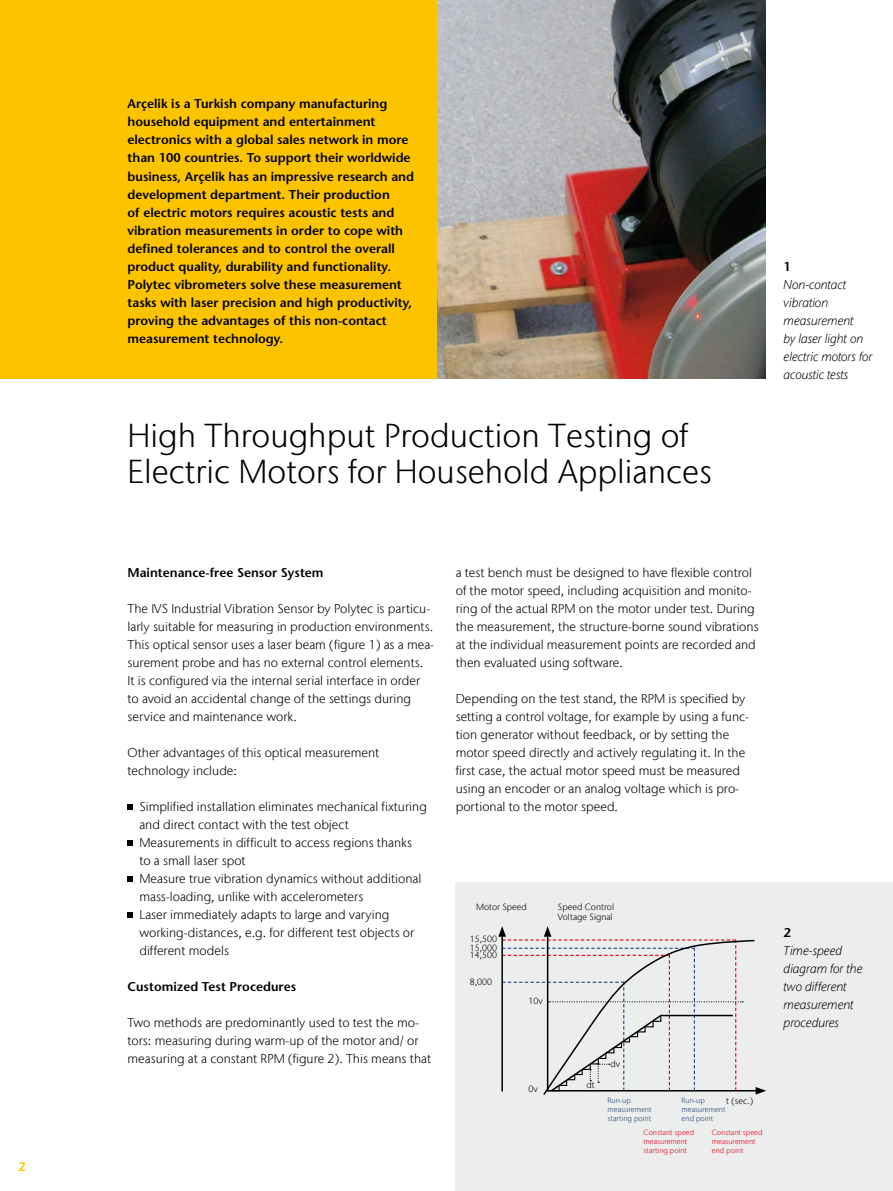
<style>
.page{position:relative;width:893px;height:1191px;background:#fff}
.page>*{position:absolute;margin:0;border:0;box-sizing:border-box;transform-origin:0 0}
.t1{font:300 33px/36px "Stone Sans IIITC Com";color:#000}
.t2{font:300 12.75px/18px "Stone Sans IIITC Com";color:#000}
.t3{font:600 12.75px/18px "Stone Sans";color:#000}
.t4{font:italic 300 12.75px/18px "Stone Sans IIITC Com";color:#000}
.t5{font:600 12.75px "Stone Sans";color:#fcc400}
.t6{font:300 9px/10.5px "Stone Sans IIITC Com";color:#000}
.t7{font:300 7.5px/9px "Stone Sans IIITC Com";color:#e2001a}
.t8{font:300 7.5px/9px "Stone Sans IIITC Com";color:#214675}
</style>
<div class="page">
<div style="left:0;top:0;width:437px;height:378px;background:#fcc400"></div>
<img style="left:437px;top:0;width:328px;height:378px">
<div style="left:456px;top:882px;width:437px;height:309px;background:#eceded"></div>
<svg style="left:128px;top:804px;width:5px;height:5px"></svg>
<svg style="left:128px;top:840px;width:5px;height:5px"></svg>
<svg style="left:128px;top:876px;width:5px;height:5px"></svg>
<svg style="left:128px;top:912px;width:5px;height:5px"></svg>
<svg style="left:498px;top:926px;width:268px;height:169px"></svg>
<p class="t5" style="left:18px;top:1158px;width:9px">2</p>
<p class="t3" style="left:128px;top:95px;width:288px">Arçelik is a Turkish company manufacturing household equipment and entertainment electronics with a global sales network in more than 100 countries. To support their worldwide business, Arçelik has an impressive research and development department. Their production<br>of electric motors requires acoustic tests and vibration measurements in order to cope with defined tolerances and to control the overall product quality, durability and functionality.<br>Polytec vibrometers solve these measurement tasks with laser precision and high productivity, proving the advantages of this non-contact measurement technology.</p>
<h1 class="t1" style="left:128px;top:417px;width:586px">High Throughput Production Testing of<br>Electric Motors for Household Appliances</h1>
<p class="t3" style="left:784px;top:257px;width:9px">1</p>
<p class="t4" style="left:784px;top:275px;width:90px">Non-contact vibration measurement<br>by laser light on electric motors for acoustic tests</p>
<p class="t3" style="left:128px;top:563px;width:198px">Maintenance-free Sensor System</p>
<p class="t2" style="left:128px;top:599px;width:308px">The IVS Industrial Vibration Sensor by Polytec is particu&shy;larly suitable for measuring in production environments.<br>This optical sensor uses a laser beam (figure 1) as a mea&shy;surement probe and has no external control elements.<br>It is configured via the internal serial interface in order to avoid an accidental change of the settings during service and maintenance work.</p>
<p class="t2" style="left:128px;top:743px;width:253px">Other advantages of this optical measurement technology include:</p>
<p class="t2" style="left:139px;top:797px;width:289px">Simplified installation eliminates mechanical fixturing and direct contact with the test object Measurements in difficult to access regions thanks<br>to a small laser spot<br>Measure true vibration dynamics without additional mass-loading, unlike with accelerometers<br>Laser immediately adapts to large and varying working-distances, e.g. for different test objects or different models</p>
<p class="t3" style="left:128px;top:977px;width:170px">Customized Test Procedures</p>
<p class="t2" style="left:128px;top:1013px;width:305px">Two methods are predominantly used to test the mo&shy;tors: measuring during warm-up of the motor and/ or measuring at a constant RPM (figure 2). This means that</p>
<p class="t2" style="left:456px;top:563px;width:304px">a test bench must be designed to have flexible control of the motor speed, including acquisition and monito&shy;ring of the actual RPM on the motor under test. During the measurement, the structure-borne sound vibrations at the individual measurement points are recorded and then evaluated using software.</p>
<p class="t2" style="left:456px;top:689px;width:295px">Depending on the test stand, the RPM is specified by setting a control voltage, for example by using a func&shy;tion generator without feedback, or by setting the motor speed directly and actively regulating it. In the first case, the actual motor speed must be measured using an encoder or an analog voltage which is pro&shy;portional to the motor speed.</p>
<p class="t6" style="left:476px;top:902px;width:52px">Motor Speed</p>
<p class="t6" style="left:470px;top:933px;width:29px">15,500</p>
<p class="t6" style="left:470px;top:943px;width:29px;line-height:7.8px">15,000<br>14,500</p>
<p class="t6" style="left:470px;top:977px;width:24px">8,000</p>
<p class="t6" style="left:529px;top:995px;width:16px">10v</p>
<p class="t6" style="left:558px;top:901px;width:58px">Speed Control<br>Voltage Signal</p>
<p class="t6" style="left:529px;top:1083px;width:11px">0v</p>
<p class="t6" style="left:586px;top:1080px;width:10px">dt</p>
<p class="t6" style="left:610px;top:1058px;width:11px">dv</p>
<p class="t8" style="left:682px;top:1095px;width:45px">Run-up measurement end point</p>
<p class="t8" style="left:608px;top:1095px;width:45px">Run-up measurement starting point</p>
<p class="t7" style="left:644px;top:1127px;width:52px">Constant speed measurement starting point</p>
<p class="t7" style="left:712px;top:1127px;width:52px">Constant speed measurement end point</p>
<p class="t6" style="left:726px;top:1095px;width:28px">t (sec.)</p>
<p class="t3" style="left:784px;top:923px;width:9px">2</p>
<p class="t4" style="left:784px;top:941px;width:80px">Time-speed diagram for the two different measurement procedures</p>
</div>
